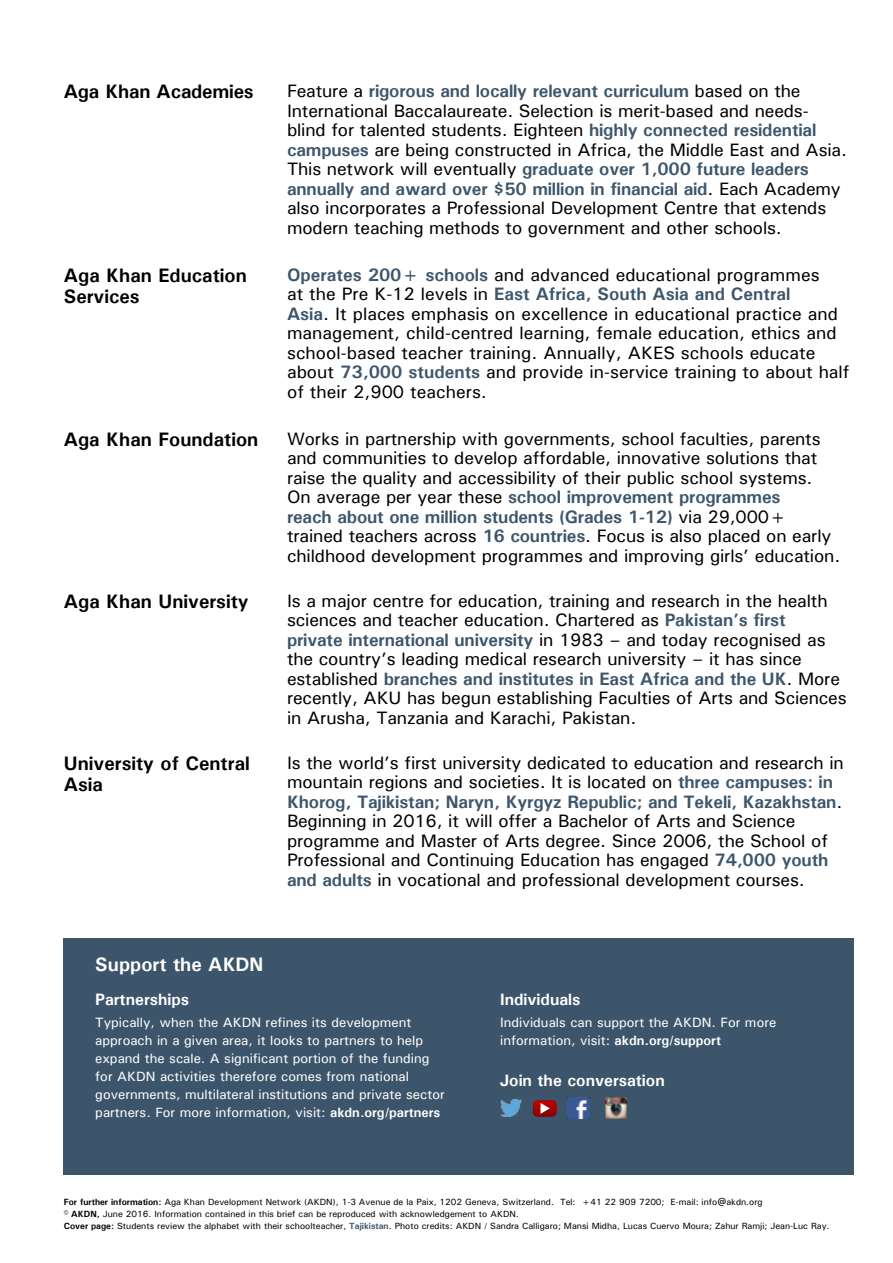
<style>
.page{position:relative;width:893px;height:1263px;background:#fff}
.page>*{position:absolute;margin:0;border:0;box-sizing:border-box;transform-origin:0 0}
.t1{font:700 19.5px/21px "Univers";color:#000}
.t2{font:700 19.5px "Univers";color:#fff}
.t3{font:500 18px/19.5px "Univers";letter-spacing:-.01em;color:#000}
.t4{font:700 16.5px "Univers";color:#fff}
.t5{font:500 13.5px/18px "Univers";color:#fff}
.t6{font:500 9px "Univers";color:#000}
.s1{font-weight:700;color:#3d566b}
.s2{font-weight:700}
</style>
<div class="page">
<div style="left:64px;top:938px;width:790px;height:236px;background:#3d556b"></div>
<img style="left:500px;top:1099px;width:21px;height:17px">
<svg style="left:533px;top:1100px;width:23px;height:16px"></svg>
<img style="left:568px;top:1097px;width:21px;height:21px">
<img style="left:605px;top:1097px;width:22px;height:21px">
<p class="t1" style="left:64px;top:81px;width:191px">Aga Khan Academies</p>
<p class="t3" style="left:287px;top:81px;width:561px">Feature a <span class="s1">rigorous and locally relevant curriculum</span> based on the International Baccalaureate. Selection is merit-based and needs&shy;blind for talented students. Eighteen <span class="s1">highly connected residential campuses</span> are being constructed in Africa, the Middle East and Asia.<br>This network will eventually <span class="s1">graduate over 1,000 future leaders annually and award over $50 million in financial aid</span>. Each Academy also incorporates a Professional Development Centre that extends modern teaching methods to government and other schools.</p>
<p class="t1" style="left:64px;top:264px;width:185px">Aga Khan Education<br>Services</p>
<p class="t3" style="left:287px;top:264px;width:564px"><span class="s1">Operates 200+ schools</span> and advanced educational programmes<br>at the Pre K-12 levels in <span class="s1">East Africa, South Asia and Central<br>Asia</span>. It places emphasis on excellence in educational practice and management, child-centred learning, female education, ethics and school-based teacher training. Annually, AKES schools educate about <span class="s1">73,000 students</span> and provide in-service training to about half of their 2,900 teachers.</p>
<p class="t1" style="left:64px;top:428px;width:196px">Aga Khan Foundation</p>
<p class="t3" style="left:287px;top:428px;width:555px">Works in partnership with governments, school faculties, parents and communities to develop affordable, innovative solutions that raise the quality and accessibility of their public school systems.<br>On average per year these <span class="s1">school improvement programmes<br>reach about one million students (Grades 1-12)</span> via 29,000+ trained teachers across <span class="s1">16 countries</span>. Focus is also placed on early childhood development programmes and improving girls’ education.</p>
<p class="t1" style="left:64px;top:590px;width:186px">Aga Khan University</p>
<p class="t3" style="left:287px;top:591px;width:561px">Is a major centre for education, training and research in the health sciences and teacher education. Chartered as <span class="s1">Pakistan’s first<br>private international university</span> in 1983 – and today recognised as the country’s leading medical research university – it has since established <span class="s1">branches and institutes in East Africa and the UK</span>. More recently, AKU has begun establishing Faculties of Arts and Sciences in Arusha, Tanzania and Karachi, Pakistan.</p>
<p class="t1" style="left:64px;top:752px;width:187px">University of Central<br>Asia</p>
<p class="t3" style="left:287px;top:752px;width:558px">Is the world’s first university dedicated to education and research in mountain regions and societies. It is located on <span class="s1">three campuses: in Khorog, Tajikistan; Naryn, Kyrgyz Republic; and Tekeli, Kazakhstan</span>.<br>Beginning in 2016, it will offer a Bachelor of Arts and Science programme and Master of Arts degree. Since 2006, the School of Professional and Continuing Education has engaged <span class="s1">74,000 youth and adults</span> in vocational and professional development courses.</p>
<p class="t2" style="left:95px;top:952px;width:170px">Support the AKDN</p>
<p class="t4" style="left:95px;top:989px;width:95px">Partnerships</p>
<p class="t4" style="left:500px;top:989px;width:82px">Individuals</p>
<p class="t5" style="left:95px;top:1013px;width:351px">Typically, when the AKDN refines its development approach in a given area, it looks to partners to help expand the scale. A significant portion of the funding for AKDN activities therefore comes from national governments, multilateral institutions and private sector partners. For more information, visit: <span class="s2">akdn.org/partners</span></p>
<p class="t5" style="left:500px;top:1013px;width:278px">Individuals can support the AKDN. For more information, visit: <span class="s2">akdn.org/support</span></p>
<p class="t4" style="left:500px;top:1069px;width:166px">Join the conversation</p>
<p class="t6" style="left:64px;top:1196px;width:700px"><span class="s2">For further information:</span> Aga Khan Development Network (AKDN), 1-3 Avenue de la Paix, 1202 Geneva, Switzerland. Tel: +41 22 909 7200; E-mail: info@akdn.org</p>
<p class="t6" style="left:64px;top:1220px;width:767px"><span class="s2">Cover page:</span> Students review the alphabet with their schoolteacher, <span class="s1">Tajikistan</span>. Photo credits: AKDN / Sandra Calligaro; Mansi Midha, Lucas Cuervo Moura; Zahur Ramji; Jean-Luc Ray.</p>
<p class="t6" style="left:64px;top:1208px;width:457px"><span class="s2">© AKDN,</span> June 2016. Information contained in this brief can be reproduced with acknowledgement to AKDN.</p>
</div>
